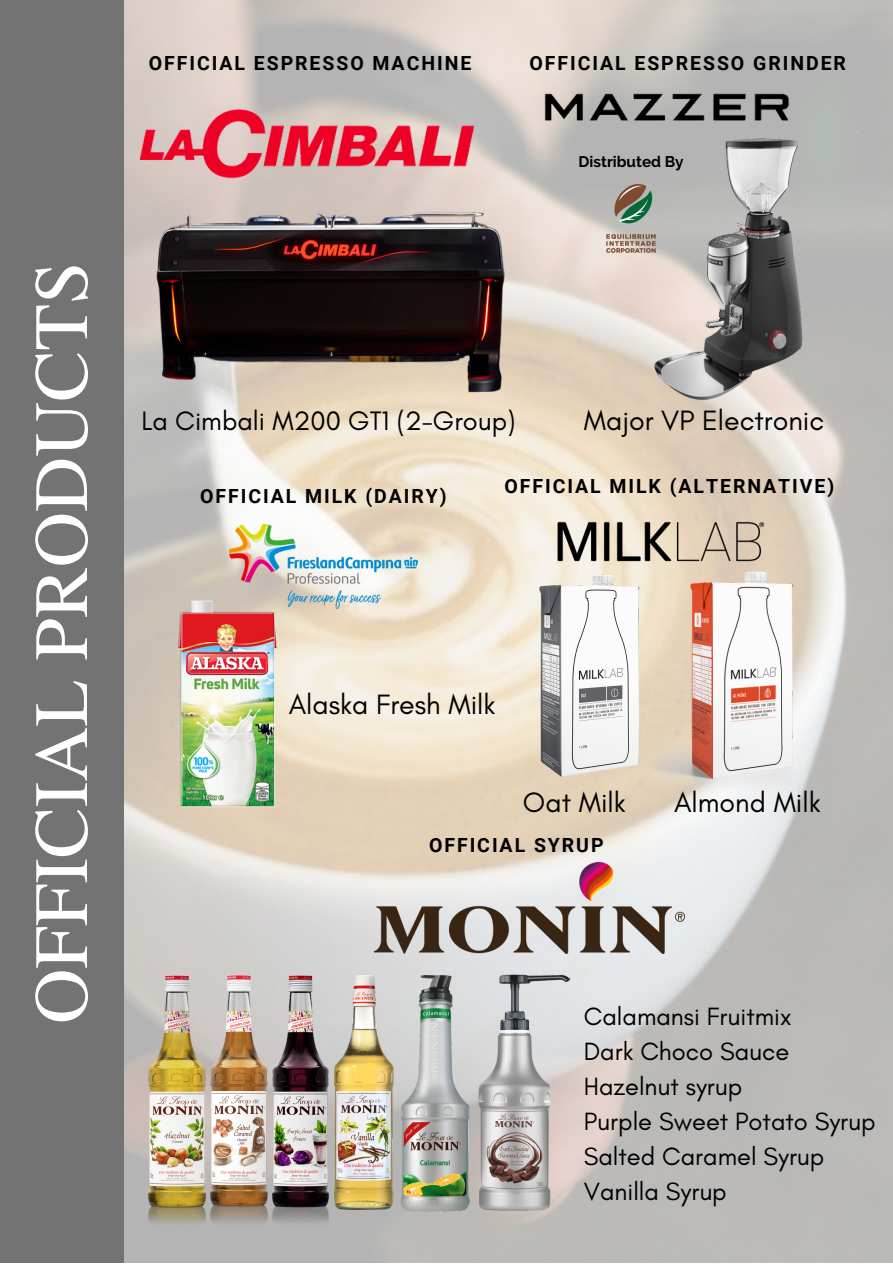
<style>
.page{position:relative;width:893px;height:1264px;background:#fff}
.page>*{position:absolute;margin:0;border:0;box-sizing:border-box;transform-origin:0 0}
.t1{font:76.35px "Te X Gyre Termes";color:#fff}
.t2{font:28.5px "Glacial Indifference";color:#000}
.t3{font:27.15px "Glacial Indifference";color:#000}
.t4{font:25.5px "Glacial Indifference";color:#000}
.t5{font:700 19.5px "Roboto";letter-spacing:.1em;color:#000}
.t6{font:700 15.3px "Raleway";color:#000}
</style>
<div class="page">
<img style="left:124px;top:0;width:768px;height:1262px">
<div style="left:0;top:0;width:124px;height:1262px;background:#737373"></div>
<img style="left:151px;top:185px;width:383px;height:210px">
<img style="left:132px;top:100px;width:357px;height:88px">
<img style="left:612px;top:89px;width:241px;height:349px">
<img style="left:529px;top:76px;width:275px;height:65px">
<img style="left:597px;top:185px;width:67px;height:68px">
<img style="left:374px;top:862px;width:310px;height:91px">
<img style="left:149px;top:975px;width:56px;height:250px">
<img style="left:210px;top:975px;width:57px;height:250px">
<img style="left:272px;top:975px;width:57px;height:250px">
<img style="left:334px;top:975px;width:59px;height:234px">
<img style="left:476px;top:967px;width:99px;height:250px">
<img style="left:399px;top:975px;width:71px;height:265px">
<img style="left:170px;top:591px;width:118px;height:228px">
<img style="left:229px;top:525px;width:188px;height:83px">
<img style="left:463px;top:536px;width:150px;height:262px">
<img style="left:533px;top:510px;width:262px;height:60px">
<img style="left:613px;top:533px;width:268px;height:268px">
<p class="t1" style="left:6px;top:1023px;width:764px;rotate:-90deg">OFFICIAL PRODUCTS</p>
<p class="t5" style="left:149px;top:52px;width:324px">OFFICIAL ESPRESSO MACHINE</p>
<p class="t5" style="left:529px;top:52px;width:318px">OFFICIAL ESPRESSO GRINDER</p>
<p class="t6" style="left:578px;top:152px;width:106px">Distributed By</p>
<p class="t3" style="left:141px;top:404px;width:375px">La Cimbali M200 GT1 (2-Group)</p>
<p class="t2" style="left:583px;top:402px;width:242px">Major VP Electronic</p>
<p class="t5" style="left:200px;top:485px;width:248px">OFFICIAL MILK (DAIRY)</p>
<p class="t5" style="left:504px;top:474px;width:331px">OFFICIAL MILK (ALTERNATIVE)</p>
<p class="t2" style="left:289px;top:687px;width:208px">Alaska Fresh Milk</p>
<p class="t2" style="left:523px;top:785px;width:104px">Oat Milk</p>
<p class="t2" style="left:674px;top:785px;width:148px">Almond Milk</p>
<p class="t5" style="left:429px;top:833px;width:176px">OFFICIAL SYRUP</p>
<p class="t4" style="left:583px;top:1001px;width:209px">Calamansi Fruitmix</p>
<p class="t4" style="left:583px;top:1035px;width:207px">Dark Choco Sauce</p>
<p class="t4" style="left:583px;top:1070px;width:160px">Hazelnut syrup</p>
<p class="t4" style="left:583px;top:1105px;width:293px">Purple Sweet Potato Syrup</p>
<p class="t4" style="left:583px;top:1140px;width:242px">Salted Caramel Syrup</p>
<p class="t4" style="left:583px;top:1175px;width:144px">Vanilla Syrup</p>
</div>
